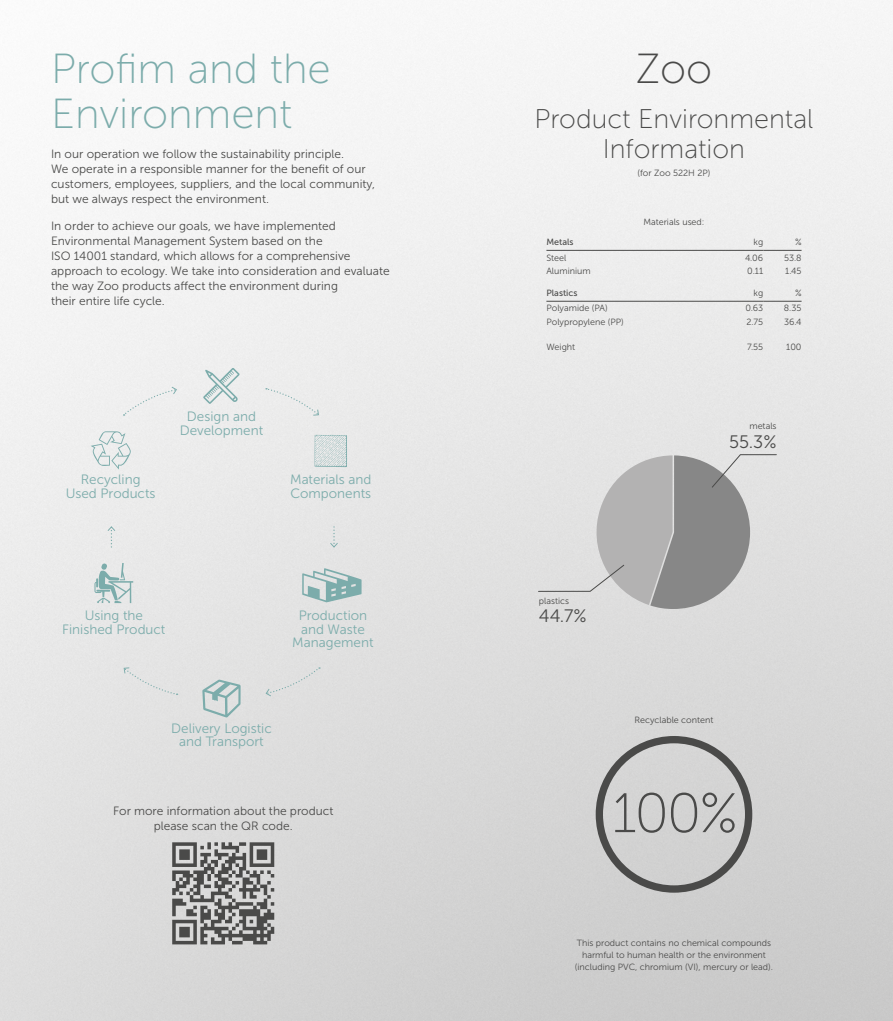
<style>
.page{position:relative;width:893px;height:1021px;background:#fff}
.page>*{position:absolute;margin:0;border:0;box-sizing:border-box;transform-origin:0 0}
.t1{font:55.5px "Museo Sans 100";color:#4a4a49}
.PL_basic_28_30__10{font:42px/45px "Museo Sans 100";color:#7cacab}
.PL_basic_28_30__10pt{font:42px "Museo Sans 100";color:#4a4a49}
.t2{font:27px/30px "Museo Sans 100";color:#4a4a49;text-align:center}
.t3{font:18px "Museo Sans 300";color:#4a4a49}
.PL_9_9__8pt_after__c{font:13.5px/13.5px "Museo Sans 300";color:#7cacab;text-align:center}
.EN_basic_8_10__8pt_a{font:12px/15px "Museo Sans 300";color:#4a4a49}
.PL_basic_8_10__8pt_a{font:12px/15px "Museo Sans 300";color:#4a4a49;text-align:center}
.PL_6_8__6pt_after{font:9px/12px "Museo Sans 300";color:#4a4a49;text-align:center}
.PL_6_8__6pt_after__l{font:9px "Museo Sans 300";color:#4a4a49}
.PL_6_8__6pt_after__r{font:9px "Museo Sans 300";color:#4a4a49}
.PL_6_8__6pt_after__l-2{font:9px "Museo Sans 500";color:#4a4a49}
</style>
<div class="page">
<img style="left:0;top:0;width:893px;height:1020px">
<svg style="left:172px;top:842px;width:102px;height:102px;background:#8e8e8e"></svg>
<svg style="left:94px;top:563px;width:39px;height:40px;background:#c4d4d3"></svg>
<svg style="left:302px;top:568px;width:60px;height:34px;background:#b3c9c9"></svg>
<svg style="left:202px;top:679px;width:39px;height:38px"></svg>
<svg style="left:91px;top:431px;width:40px;height:38px"></svg>
<svg style="left:315px;top:435px;width:32px;height:32px"></svg>
<svg style="left:203px;top:368px;width:37px;height:36px"></svg>
<hr style="left:546px;top:250px;width:179px;height:1px;background:#4a4a49">
<hr style="left:725px;top:250px;width:38px;height:1px;background:#4a4a49">
<hr style="left:763px;top:250px;width:38px;height:1px;background:#4a4a49">
<hr style="left:546px;top:301px;width:179px;height:1px;background:#4a4a49">
<hr style="left:725px;top:301px;width:38px;height:1px;background:#4a4a49">
<hr style="left:763px;top:301px;width:38px;height:1px;background:#4a4a49">
<svg style="left:538px;top:454px;width:239px;height:155px;background:#bdbdbd"></svg>
<div style="left:596px;top:736px;width:156px;height:156px;border:7px solid #4a4a49;border-radius:50%"></div>
<div style="left:124px;top:667px;width:54px;height:28px;background:#e3e3e3"></div>
<div style="left:266px;top:667px;width:54px;height:29px;background:#e0e0e0"></div>
<svg style="left:124px;top:387px;width:53px;height:28px"></svg>
<svg style="left:266px;top:388px;width:53px;height:27px"></svg>
<svg style="left:330px;top:527px;width:8px;height:20px"></svg>
<svg style="left:108px;top:526px;width:7px;height:22px"></svg>
<p class="PL_basic_28_30__10" style="left:51px;top:46px;width:281px">Profim and the<br>Environment</p>
<p class="EN_basic_8_10__8pt_a" style="left:51px;top:146px;width:326px">In our operation we follow the sustainability principle.<br>We operate in a responsible manner for the benefit of our customers, employees, suppliers, and the local community, but we always respect the environment.</p>
<p class="EN_basic_8_10__8pt_a" style="left:51px;top:218px;width:340px">In order to achieve our goals, we have implemented Environmental Management System based on the<br>ISO 14001 standard, which allows for a comprehensive approach to ecology. We take into consideration and evaluate the way Zoo products affect the environment during<br>their entire life cycle.</p>
<p class="PL_9_9__8pt_after__c" style="left:66px;top:473px;width:91px">Recycling<br>Used Products</p>
<p class="PL_9_9__8pt_after__c" style="left:180px;top:410px;width:85px">Design and<br>Development</p>
<p class="PL_9_9__8pt_after__c" style="left:290px;top:473px;width:83px;text-align:left">Materials and<br>Components</p>
<p class="PL_9_9__8pt_after__c" style="left:62px;top:609px;width:105px">Using the<br>Finished Product</p>
<p class="PL_9_9__8pt_after__c" style="left:292px;top:609px;width:83px">Production and Waste<br>Management</p>
<p class="PL_9_9__8pt_after__c" style="left:171px;top:721px;width:102px">Delivery Logistic and Transport</p>
<p class="PL_basic_8_10__8pt_a" style="left:113px;top:803px;width:222px">For more information about the product please scan the QR code.</p>
<p class="PL_basic_28_30__10pt" style="left:636px;top:46px;width:78px">Zoo</p>
<p class="t2" style="left:534px;top:104px;width:280px">Product Environmental<br>Information</p>
<p class="PL_6_8__6pt_after" style="left:637px;top:166px;width:75px">(for Zoo 522H 2P)</p>
<p class="PL_6_8__6pt_after" style="left:643px;top:215px;width:63px">Materials used:</p>
<p class="PL_6_8__6pt_after__l-2" style="left:546px;top:237px;width:29px">Metals</p>
<p class="PL_6_8__6pt_after__r" style="left:754px;top:237px;width:11px">kg</p>
<p class="PL_6_8__6pt_after__r" style="left:795px;top:237px;width:8px">%</p>
<p class="PL_6_8__6pt_after__l" style="left:546px;top:252px;width:22px">Steel</p>
<p class="PL_6_8__6pt_after__r" style="left:745px;top:252px;width:20px">4.06</p>
<p class="PL_6_8__6pt_after__r" style="left:784px;top:252px;width:19px">53.8</p>
<p class="PL_6_8__6pt_after__l" style="left:546px;top:266px;width:46px">Aluminium</p>
<p class="PL_6_8__6pt_after__r" style="left:747px;top:266px;width:18px">0.11</p>
<p class="PL_6_8__6pt_after__r" style="left:785px;top:266px;width:18px">1.45</p>
<p class="PL_6_8__6pt_after__l-2" style="left:546px;top:288px;width:33px">Plastics</p>
<p class="PL_6_8__6pt_after__r" style="left:754px;top:288px;width:11px">kg</p>
<p class="PL_6_8__6pt_after__r" style="left:795px;top:288px;width:8px">%</p>
<p class="PL_6_8__6pt_after__l" style="left:546px;top:303px;width:63px">Polyamide (PA)</p>
<p class="PL_6_8__6pt_after__r" style="left:745px;top:303px;width:19px">0.63</p>
<p class="PL_6_8__6pt_after__r" style="left:784px;top:303px;width:19px">8.35</p>
<p class="PL_6_8__6pt_after__l" style="left:546px;top:317px;width:79px">Polypropylene (PP)</p>
<p class="PL_6_8__6pt_after__r" style="left:746px;top:317px;width:18px">2.75</p>
<p class="PL_6_8__6pt_after__r" style="left:784px;top:317px;width:19px">36.4</p>
<p class="PL_6_8__6pt_after__l" style="left:546px;top:342px;width:30px">Weight</p>
<p class="PL_6_8__6pt_after__r" style="left:747px;top:342px;width:18px">7.55</p>
<p class="PL_6_8__6pt_after__r" style="left:786px;top:342px;width:17px">100</p>
<p class="PL_6_8__6pt_after" style="left:749px;top:420px;width:29px">metals</p>
<p class="t3" style="left:729px;top:431px;width:49px">55.3%</p>
<p class="PL_6_8__6pt_after" style="left:539px;top:595px;width:32px">plastics</p>
<p class="t3" style="left:539px;top:606px;width:49px">44.7%</p>
<p class="PL_6_8__6pt_after" style="left:634px;top:714px;width:81px">Recyclable content</p>
<p class="t1" style="left:612px;top:783px;width:127px">100%</p>
<p class="PL_6_8__6pt_after" style="left:575px;top:936px;width:200px">This product contains no chemical compounds harmful to human health or the environment (including PVC, chromium (VI), mercury or lead).</p>
</div>
